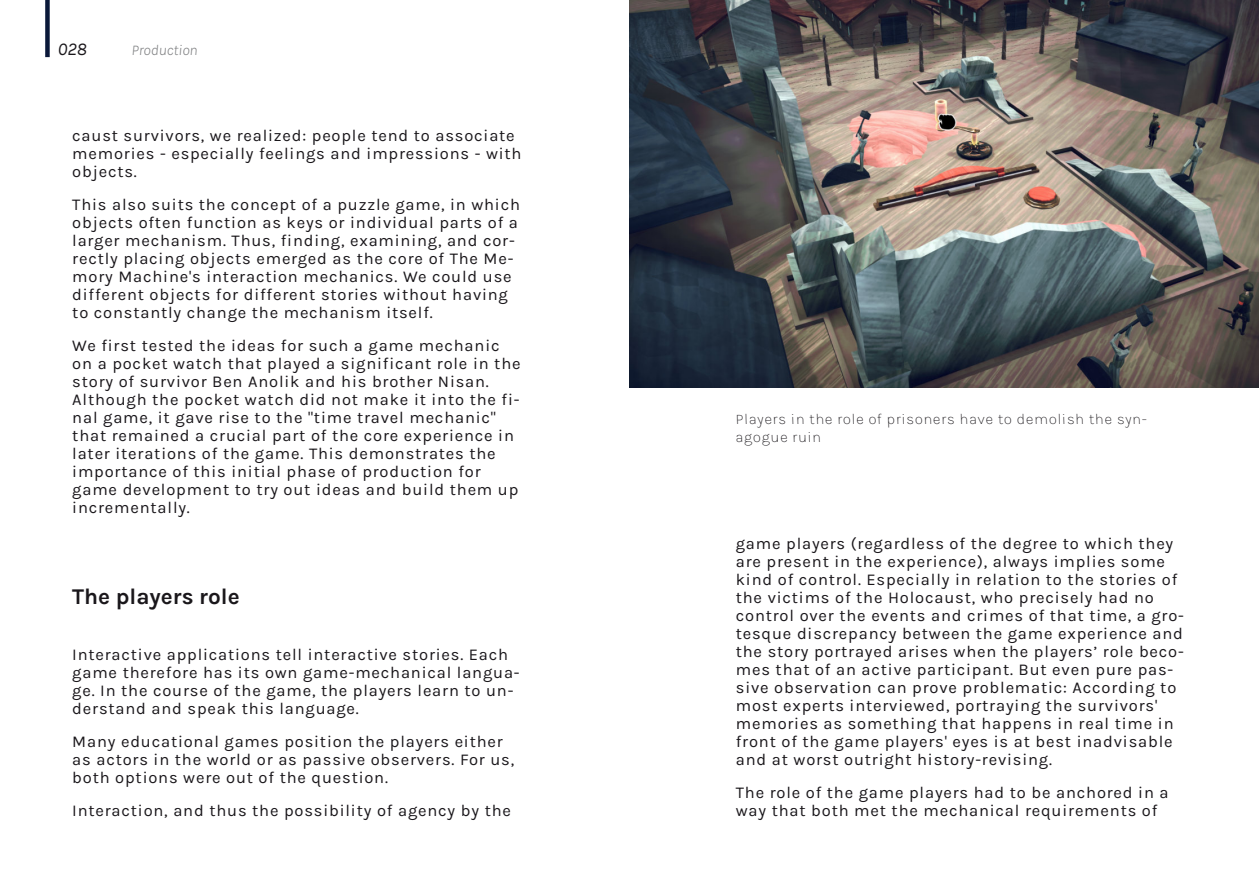
<style>
.page{position:relative;width:1259px;height:893px;background:#fff}
.page>*{position:absolute;margin:0;border:0;box-sizing:border-box;transform-origin:0 0}
.t1{font:700 22.5px "Karla";color:#1a171b}
.t2{font:italic 18px "Karla";color:#1a171b}
.t3{font:16.5px/18px "Karla";letter-spacing:.05em;color:#1a171b}
.t4{font:200 15px/18px "Karla";letter-spacing:.05em;color:#1a171b}
.t5{font:italic 300 15px "Karla";color:#7f8082}
</style>
<div class="page">
<div style="left:45px;top:0;width:5px;height:55px;background:#0a1839"></div>
<img style="left:629px;top:0;width:630px;height:388px">
<p class="t2" style="left:58px;top:38px;width:30px">028</p>
<p class="t5" style="left:131px;top:41px;width:68px">Production</p>
<p class="t3" style="left:72px;top:126px;width:451px">caust survivors, we realized: people tend to associate memories - especially feelings and impressions - with objects.</p>
<p class="t3" style="left:72px;top:195px;width:449px">This also suits the concept of a puzzle game, in which objects often function as keys or individual parts of a larger mechanism. Thus, finding, examining, and cor&shy;rectly placing objects emerged as the core of The Me&shy;mory Machine's interaction mechanics. We could use different objects for different stories without having to constantly change the mechanism itself.</p>
<p class="t3" style="left:72px;top:336px;width:450px">We first tested the ideas for such a game mechanic on a pocket watch that played a significant role in the story of survivor Ben Anolik and his brother Nisan.<br>Although the pocket watch did not make it into the fi&shy;nal game, it gave rise to the "time travel mechanic" that remained a crucial part of the core experience in later iterations of the game. This demonstrates the importance of this initial phase of production for game development to try out ideas and build them up incrementally.</p>
<h1 class="t1" style="left:72px;top:584px;width:169px">The players role</h1>
<p class="t3" style="left:72px;top:646px;width:449px">Interactive applications tell interactive stories. Each game therefore has its own game-mechanical langua&shy;ge. In the course of the game, the players learn to un&shy;derstand and speak this language.</p>
<p class="t3" style="left:72px;top:733px;width:443px">Many educational games position the players either as actors in the world or as passive observers. For us, both options were out of the question.</p>
<p class="t3" style="left:72px;top:802px;width:440px">Interaction, and thus the possibility of agency by the</p>
<p class="t4" style="left:736px;top:410px;width:413px">Players in the role of prisoners have to demolish the syn&shy;agogue ruin</p>
<p class="t3" style="left:736px;top:535px;width:449px">game players (regardless of the degree to which they are present in the experience), always implies some kind of control. Especially in relation to the stories of the victims of the Holocaust, who precisely had no control over the events and crimes of that time, a gro&shy;tesque discrepancy between the game experience and the story portrayed arises when the players’ role beco&shy;mes that of an active participant. But even pure pas&shy;sive observation can prove problematic: According to most experts interviewed, portraying the survivors' memories as something that happens in real time in front of the game players' eyes is at best inadvisable and at worst outright history-revising.</p>
<p class="t3" style="left:736px;top:784px;width:434px">The role of the game players had to be anchored in a way that both met the mechanical requirements of</p>
</div>
